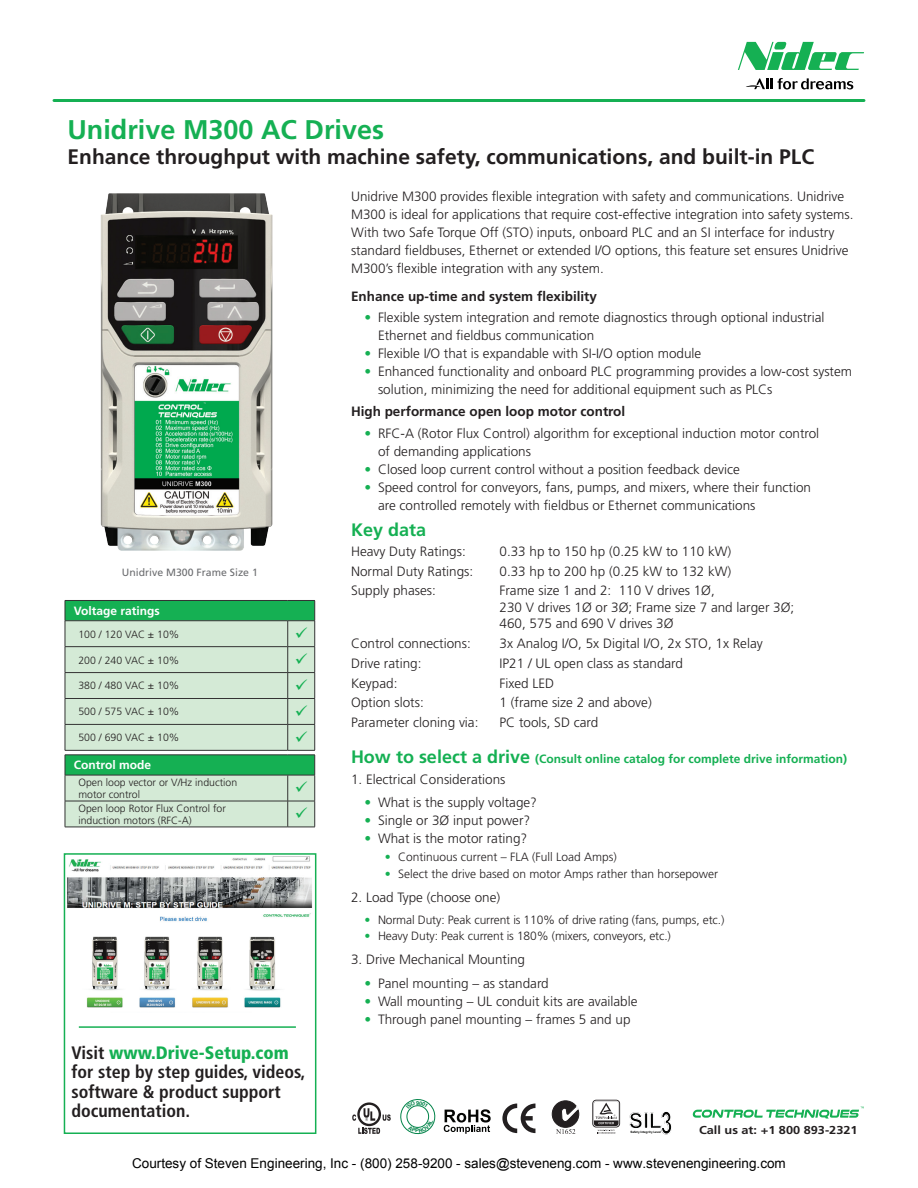
<style>
.page{position:relative;width:918px;height:1188px;background:#fff}
.page>*{position:absolute;margin:0;border:0;box-sizing:border-box;transform-origin:0 0}
.Head_Main_18pt{font:700 27px "Frutiger";color:#15b053}
.t1{font:700 21.45px "Arial";color:#040503}
.Head_Main_Sub_14pt{font:700 21px "Frutiger";color:#231f20}
.Page_Body_Fru_10_Lig{font:700 condensed 18px/19.5px "Frutiger";color:#231f20}
.BC_Head_Main_12pt{font:700 18px "Frutiger";color:#15b053}
.Body_Copy_Main_9pt{font:300 13.5px/18px "Frutiger";color:#231f20}
.Body_Copy_Main__2__9{font:300 13.5px/16.5px "Frutiger";color:#231f20}
.t2{font:13.5px "Arial";color:#000}
.BC_Sub_Head_Main_9pt{font:700 13.5px "Frutiger";color:#231f20}
.t3{font:300 12px "Frutiger";letter-spacing:-.01em;color:#231f20}
.BC_Head_Main_12pt-2{font:700 12px "Frutiger";color:#15b053}
.T-Header_Left_8pt{font:700 12px "Frutiger";color:#fff}
.t4{font:700 11.55px "Frutiger";color:#231f20;scale:1.11 1}
.T-Body_CTR_7pt{font:300 10.5px/12px "Frutiger";color:#231f20}
.Sub_Info_Grey_7pt{font:10.5px "Frutiger";color:#6c6d70}
.t5{font:700 5.55px "Helvetica";color:#008348}
.t6{font:700 3px "Arial";letter-spacing:-.005em;color:#040503}
.s1{font-weight:900;color:#15b053}
.s2{color:#15b053}
.s3{font-size:18px}
.s4{font-size:31.05px}
</style>
<div class="page">
<hr style="left:54px;top:99px;width:810px;height:3px;background:#15b053">
<svg style="left:738px;top:42px;width:126px;height:28px"></svg>
<svg style="left:778px;top:78px;width:75px;height:11px"></svg>
<svg style="left:746px;top:78px;width:26px;height:11px"></svg>
<svg style="left:693px;top:1106px;width:171px;height:13px"></svg>
<div style="left:66px;top:601px;width:221px;height:19px;background:#15b053"></div>
<svg style="left:66px;top:621px;width:221px;height:206px;background:#c0e2c7"></svg>
<hr style="left:65px;top:672px;width:223px;height:1px;background:#333">
<hr style="left:65px;top:646px;width:223px;height:1px;background:#333">
<hr style="left:65px;top:801px;width:223px;height:1px;background:#333">
<hr style="left:65px;top:724px;width:223px;height:1px;background:#333">
<hr style="left:65px;top:755px;width:223px;height:1px;background:#333">
<hr style="left:65px;top:600px;width:223px;height:1px;background:#333">
<hr style="left:65px;top:620px;width:223px;height:1px;background:#333">
<hr style="left:65px;top:698px;width:223px;height:1px;background:#333">
<hr style="left:65px;top:750px;width:223px;height:1px;background:#333">
<hr style="left:65px;top:775px;width:223px;height:1px;background:#333">
<svg style="left:65px;top:601px;width:1px;height:226px"></svg>
<hr style="left:65px;top:827px;width:223px;height:1px;background:#333">
<img style="left:67px;top:856px;width:245px;height:152px">
<div style="left:64px;top:853px;width:252px;height:281px;border:2px solid #15b053"></div>
<hr style="left:79px;top:1026px;width:217px;height:2px;background:#15b053">
<svg style="left:444px;top:1109px;width:47px;height:25px"></svg>
<svg style="left:502px;top:1104px;width:33px;height:29px"></svg>
<div style="left:552px;top:1101px;width:27px;height:26px;background:#231f20;border-radius:50%"></div>
<div style="left:552px;top:1101px;width:27px;height:27px;border:1px solid #231f20;border-radius:50%"></div>
<svg style="left:556px;top:1106px;width:23px;height:28px"></svg>
<svg style="left:358px;top:1128px;width:22px;height:6px"></svg>
<svg style="left:352px;top:1114px;width:4px;height:7px"></svg>
<svg style="left:383px;top:1114px;width:8px;height:7px"></svg>
<div style="left:357px;top:1102px;width:24px;height:24px;border:2px solid #231f20;border-radius:50%"></div>
<svg style="left:364px;top:1108px;width:11px;height:13px"></svg>
<svg style="left:620px;top:1103px;width:1px;height:21px"></svg>
<svg style="left:592px;top:1099px;width:28px;height:35px"></svg>
<img style="left:100px;top:193px;width:173px;height:358px">
<svg style="left:287px;top:600px;width:28px;height:228px;background:#a5ceb0"></svg>
<svg style="left:400px;top:1099px;width:36px;height:35px"></svg>
<p class="Head_Main_18pt" style="left:68px;top:114px;width:318px">Unidrive M300 AC Drives</p>
<p class="Head_Main_Sub_14pt" style="left:68px;top:145px;width:748px">Enhance throughput with machine safety, communications, and built-in PLC</p>
<p class="Sub_Info_Grey_7pt" style="left:122px;top:566px;width:137px">Unidrive M300 Frame Size 1</p>
<p class="T-Header_Left_8pt" style="left:74px;top:604px;width:88px">Voltage ratings</p>
<p class="T-Body_CTR_7pt" style="left:78px;top:628px;width:102px">100 / 120 VAC ± 10%</p>
<p class="T-Body_CTR_7pt" style="left:78px;top:654px;width:102px">200 / 240 VAC ± 10%</p>
<p class="T-Body_CTR_7pt" style="left:78px;top:680px;width:102px">380 / 480 VAC ± 10%</p>
<p class="T-Body_CTR_7pt" style="left:78px;top:706px;width:102px">500 / 575 VAC ± 10%</p>
<p class="T-Body_CTR_7pt" style="left:78px;top:732px;width:102px">500 / 690 VAC ± 10%</p>
<p class="T-Header_Left_8pt" style="left:74px;top:758px;width:79px">Control mode</p>
<p class="T-Body_CTR_7pt" style="left:78px;top:777px;width:160px">Open loop vector or V/Hz induction motor control</p>
<p class="T-Body_CTR_7pt" style="left:78px;top:802px;width:149px">Open loop Rotor Flux Control for</p>
<p class="T-Body_CTR_7pt" style="left:78px;top:814px;width:115px">induction motors (RFC-A)</p>
<p class="Page_Body_Fru_10_Lig" style="left:71px;top:1043px;width:236px">Visit <span class="s1">www.Drive-Setup.com </span>for step by step guides, videos, software &amp; product support documentation.</p>
<p class="Body_Copy_Main_9pt" style="left:351px;top:188px;width:504px">Unidrive M300 provides flexible integration with safety and communications. Unidrive M300 is ideal for applications that require cost-effective integration into safety systems.<br>With two Safe Torque Off (STO) inputs, onboard PLC and an SI interface for industry standard fieldbuses, Ethernet or extended I/O options, this feature set ensures Unidrive M300’s flexible integration with any system.</p>
<p class="BC_Sub_Head_Main_9pt" style="left:351px;top:288px;width:248px">Enhance up-time and system flexibility</p>
<p class="Body_Copy_Main_9pt" style="left:378px;top:308px;width:448px;text-indent:-14px"><span class="s2">•</span> Flexible system integration and remote diagnostics through optional industrial<br>Ethernet and fieldbus communication</p>
<p class="Body_Copy_Main_9pt" style="left:364px;top:344px;width:338px"><span class="s2">•</span> Flexible I/O that is expandable with SI-I/O option module</p>
<p class="Body_Copy_Main_9pt" style="left:378px;top:362px;width:476px;text-indent:-14px"><span class="s2">•</span> Enhanced functionality and onboard PLC programming provides a low-cost system solution, minimizing the need for additional equipment such as PLCs</p>
<p class="BC_Sub_Head_Main_9pt" style="left:351px;top:404px;width:276px">High performance open loop motor control</p>
<p class="Body_Copy_Main_9pt" style="left:378px;top:424px;width:443px;text-indent:-14px"><span class="s2">•</span> RFC-A (Rotor Flux Control) algorithm for exceptional induction motor control of demanding applications</p>
<p class="Body_Copy_Main_9pt" style="left:364px;top:460px;width:377px"><span class="s2">•</span> Closed loop current control without a position feedback device</p>
<p class="Body_Copy_Main_9pt" style="left:378px;top:478px;width:435px;text-indent:-14px"><span class="s2">•</span> Speed control for conveyors, fans, pumps, and mixers, where their function are controlled remotely with fieldbus or Ethernet communications</p>
<p class="BC_Head_Main_12pt" style="left:351px;top:519px;width:77px">Key data</p>
<p class="Body_Copy_Main__2__9" style="left:351px;top:543px;width:116px">Heavy Duty Ratings:</p>
<p class="Body_Copy_Main__2__9" style="left:500px;top:543px;width:233px">0.33 hp to 150 hp (0.25 kW to 110 kW)</p>
<p class="Body_Copy_Main__2__9" style="left:351px;top:563px;width:124px">Normal Duty Ratings:</p>
<p class="Body_Copy_Main__2__9" style="left:500px;top:563px;width:233px">0.33 hp to 200 hp (0.25 kW to 132 kW)</p>
<p class="Body_Copy_Main__2__9" style="left:351px;top:583px;width:86px">Supply phases:</p>
<p class="Body_Copy_Main__2__9" style="left:499px;top:583px;width:296px">Frame size 1 and 2: 110 V drives 1Ø,<br>230 V drives 1Ø or 3Ø; Frame size 7 and larger 3Ø;<br>460, 575 and 690 V drives 3Ø</p>
<p class="Body_Copy_Main__2__9" style="left:351px;top:635px;width:121px">Control connections:</p>
<p class="Body_Copy_Main__2__9" style="left:500px;top:635px;width:265px">3x Analog I/O, 5x Digital I/O, 2x STO, 1x Relay</p>
<p class="Body_Copy_Main__2__9" style="left:351px;top:655px;width:72px">Drive rating:</p>
<p class="Body_Copy_Main__2__9" style="left:500px;top:655px;width:185px">IP21 / UL open class as standard</p>
<p class="Body_Copy_Main__2__9" style="left:351px;top:675px;width:48px">Keypad:</p>
<p class="Body_Copy_Main__2__9" style="left:500px;top:675px;width:56px">Fixed LED</p>
<p class="Body_Copy_Main__2__9" style="left:351px;top:695px;width:74px">Option slots:</p>
<p class="Body_Copy_Main__2__9" style="left:500px;top:695px;width:154px">1 (frame size 2 and above)</p>
<p class="Body_Copy_Main__2__9" style="left:351px;top:714px;width:129px">Parameter cloning via:</p>
<p class="Body_Copy_Main__2__9" style="left:500px;top:714px;width:100px">PC tools, SD card</p>
<p class="BC_Head_Main_12pt-2" style="left:351px;top:751px;width:498px"><span class="s3">How to select a drive</span> (Consult online catalog for complete drive information)</p>
<p class="Body_Copy_Main_9pt" style="left:351px;top:770px;width:156px">1. Electrical Considerations</p>
<p class="Body_Copy_Main_9pt" style="left:364px;top:794px;width:174px"><span class="s2">•</span> What is the supply voltage?</p>
<p class="Body_Copy_Main_9pt" style="left:364px;top:812px;width:167px"><span class="s2">•</span> Single or 3Ø input power?</p>
<p class="Body_Copy_Main_9pt" style="left:364px;top:830px;width:164px"><span class="s2">•</span> What is the motor rating?</p>
<p class="t3" style="left:385px;top:850px;width:233px"><span class="s2">•</span> Continuous current – FLA (Full Load Amps)</p>
<p class="t3" style="left:385px;top:867px;width:335px"><span class="s2">•</span> Select the drive based on motor Amps rather than horsepower</p>
<p class="Body_Copy_Main_9pt" style="left:351px;top:888px;width:151px">2. Load Type (choose one)</p>
<p class="t3" style="left:364px;top:913px;width:361px"><span class="s2">•</span> Normal Duty: Peak current is 110% of drive rating (fans, pumps, etc.)</p>
<p class="t3" style="left:364px;top:929px;width:308px"><span class="s2">•</span> Heavy Duty: Peak current is 180% (mixers, conveyors, etc.)</p>
<p class="Body_Copy_Main_9pt" style="left:351px;top:951px;width:176px">3. Drive Mechanical Mounting</p>
<p class="Body_Copy_Main_9pt" style="left:364px;top:974px;width:186px"><span class="s2">•</span> Panel mounting – as standard</p>
<p class="Body_Copy_Main_9pt" style="left:364px;top:992px;width:275px"><span class="s2">•</span> Wall mounting – UL conduit kits are available</p>
<p class="Body_Copy_Main_9pt" style="left:364px;top:1010px;width:268px"><span class="s2">•</span> Through panel mounting – frames 5 and up</p>
<p class="t5" style="left:416px;top:1099px;width:5px">9</p>
<p class="t1" style="left:629px;top:1106px;width:45px">SIL<span class="s4">3</span></p>
<p class="t6" style="left:630px;top:1130px;width:32px">Safety Integrity Level</p>
<p class="t4" style="left:699px;top:1123px;width:144px">Call us at: +1 800 893-2321</p>
<p class="t2" style="left:132px;top:1154px;width:655px">Courtesy of Steven Engineering, Inc - (800) 258-9200 - sales@steveneng.com - www.stevenengineering.com</p>
</div>
